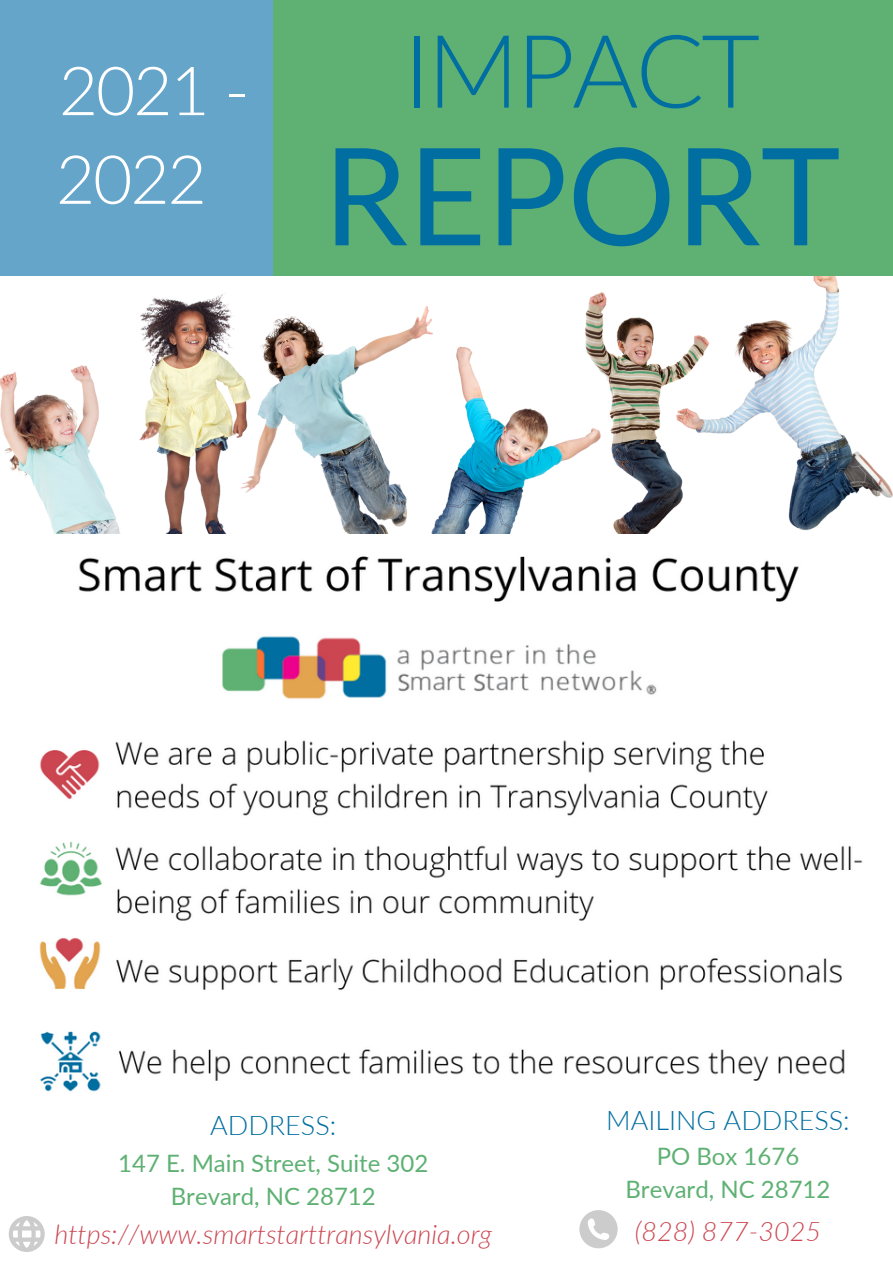
<style>
.page{position:relative;width:893px;height:1264px;background:#fff}
.page>*{position:absolute;margin:0;border:0;box-sizing:border-box;transform-origin:0 0}
.t1{font:135.3px "Lato";color:#006ea0}
.t2{font:300 101.55px "Lato";letter-spacing:-.03em;color:#006ea0}
.t3{font:300 67.65px "Lato";color:#fff}
.t4{font:italic 300 27px "Lato";color:#cc4651}
.t5{font:300 27px "Lato";color:#006ea0}
.t6{font:24px/32.5px "Lato";color:#5eb173;text-align:center}
</style>
<div class="page">
<div style="left:0;top:0;width:273px;height:275px;background:#65a5ca"></div>
<img style="left:0;top:275px;width:892px;height:259px">
<img style="left:39px;top:556px;width:824px;height:536px">
<div style="left:273px;top:0;width:619px;height:275px;background:#5eb173"></div>
<svg style="left:9px;top:1216px;width:36px;height:35px"></svg>
<svg style="left:579px;top:1210px;width:38px;height:38px"></svg>
<h2 class="t2" style="left:403px;top:7px;width:358px">IMPACT</h2>
<h1 class="t1" style="left:56px;top:112px;width:786px"><sup>2022</sup> REPORT</h1>
<h3 class="t3" style="left:59px;top:48px;width:192px">2021 -</h3>
<p class="t5" style="left:210px;top:1108px;width:128px">ADDRESS:</p>
<p class="t6" style="left:118px;top:1146px;width:311px">147 E. Main Street, Suite 302<br>Brevard, NC 28712</p>
<p class="t4" style="left:54px;top:1216px;width:439px">https://www.smartstarttransylvania.org</p>
<p class="t5" style="left:606px;top:1102px;width:245px">MAILING ADDRESS:</p>
<p class="t6" style="left:625px;top:1139px;width:206px">PO Box 1676<br>Brevard, NC 28712</p>
<p class="t4" style="left:634px;top:1214px;width:188px">(828) 877-3025</p>
</div>
